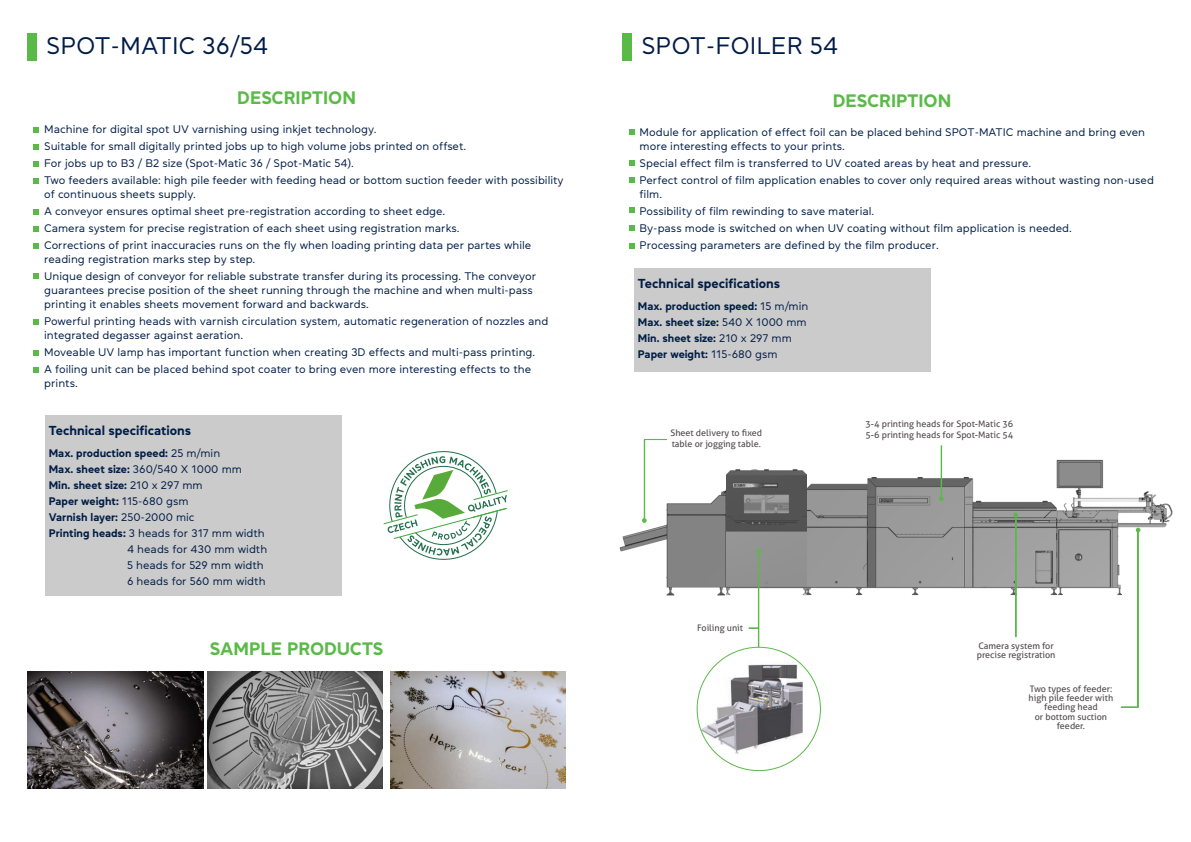
<style>
.page{position:relative;width:1191px;height:842px;background:#fff}
.page>*{position:absolute;margin:0;border:0;box-sizing:border-box;transform-origin:0 0}
.t1{font:24px "Daikon";color:#001d47}
.t2{font:700 18px "Daikon";color:#5aba47}
.t3{font:700 13px "Daikon";color:#001d47}
.t4{font:11px/17px "Daikon";color:#001d47}
.t5{font:700 11px/16px "Daikon";color:#001d47}
.t6{font:9px/9.2px "Aller";color:#534c4d}
.s1{font-weight:400}
.s2{font-weight:700}
</style>
<div class="page">
<img style="left:806px;top:449px;width:367px;height:147px">
<img style="left:725px;top:469px;width:81px;height:134px">
<img style="left:619px;top:438px;width:106px;height:158px">
<div style="left:45px;top:415px;width:297px;height:181px;background:#cccbcb"></div>
<div style="left:634px;top:269px;width:297px;height:103px;background:#cccbcb"></div>
<svg style="left:34px;top:127px;width:5px;height:5px"></svg>
<svg style="left:34px;top:144px;width:5px;height:6px"></svg>
<svg style="left:34px;top:161px;width:5px;height:5px"></svg>
<svg style="left:34px;top:178px;width:5px;height:5px"></svg>
<svg style="left:34px;top:209px;width:5px;height:5px"></svg>
<svg style="left:34px;top:226px;width:5px;height:5px"></svg>
<svg style="left:34px;top:243px;width:5px;height:5px"></svg>
<svg style="left:34px;top:273px;width:5px;height:5px"></svg>
<svg style="left:34px;top:319px;width:5px;height:5px"></svg>
<svg style="left:34px;top:350px;width:5px;height:5px"></svg>
<svg style="left:34px;top:367px;width:5px;height:5px"></svg>
<svg style="left:629px;top:130px;width:5px;height:5px"></svg>
<svg style="left:629px;top:160px;width:5px;height:6px"></svg>
<svg style="left:629px;top:177px;width:5px;height:5px"></svg>
<svg style="left:629px;top:208px;width:5px;height:5px"></svg>
<svg style="left:629px;top:225px;width:5px;height:6px"></svg>
<svg style="left:629px;top:243px;width:5px;height:5px"></svg>
<svg style="left:757px;top:549px;width:4px;height:4px"></svg>
<div style="left:758px;top:551px;width:1px;height:158px;border:1px solid #5aba47"></div>
<svg style="left:1013px;top:512px;width:5px;height:5px"></svg>
<div style="left:1015px;top:516px;width:2px;height:121px;border:1px solid #5aba47"></div>
<div style="left:1137px;top:529px;width:2px;height:179px;border:1px solid #5aba47"></div>
<svg style="left:939px;top:497px;width:4px;height:4px"></svg>
<div style="left:941px;top:445px;width:1px;height:54px;border:1px solid #5aba47"></div>
<svg style="left:642px;top:518px;width:5px;height:5px"></svg>
<div style="left:644px;top:439px;width:1px;height:82px;border:1px solid #5aba47"></div>
<svg style="left:1121px;top:706px;width:18px;height:2px"></svg>
<svg style="left:644px;top:439px;width:23px;height:1px"></svg>
<svg style="left:383px;top:451px;width:125px;height:109px"></svg>
<div style="left:27px;top:33px;width:10px;height:27px;background:#5aba47"></div>
<div style="left:623px;top:33px;width:9px;height:27px;background:#5aba47"></div>
<div style="left:697px;top:647px;width:123px;height:123px;background:#fff;border-radius:50%"></div>
<img style="left:701px;top:661px;width:102px;height:95px">
<img style="left:390px;top:671px;width:176px;height:117px">
<img style="left:207px;top:671px;width:176px;height:117px">
<img style="left:27px;top:671px;width:176px;height:117px">
<h1 class="t1" style="left:46px;top:30px;width:224px">SPOT-MATIC 36/54</h1>
<h1 class="t1" style="left:641px;top:30px;width:199px">SPOT-FOILER 54</h1>
<h2 class="t2" style="left:237px;top:85px;width:120px">DESCRIPTION</h2>
<h2 class="t2" style="left:833px;top:88px;width:120px">DESCRIPTION</h2>
<p class="t4" style="left:44px;top:120px;width:521px">Machine for digital spot UV varnishing using inkjet technology.<br>Suitable for small digitally printed jobs up to high volume jobs printed on offset.<br>For jobs up to B3 / B2 size (Spot-Matic 36 / Spot-Matic 54).<br>Two feeders available: high pile feeder with feeding head or bottom suction feeder with possibility</p>
<p class="t4" style="left:44px;top:185px;width:489px">of continuous sheets supply.<br>A conveyor ensures optimal sheet pre-registration according to sheet edge.<br>Camera system for precise registration of each sheet using registration marks.<br>Corrections of print inaccuracies runs on the fly when loading printing data per partes while</p>
<p class="t4" style="left:44px;top:250px;width:494px">reading registration marks step by step.<br>Unique design of conveyor for reliable substrate transfer during its processing. The conveyor</p>
<p class="t4" style="left:44px;top:283px;width:490px;line-height:14px">guarantees precise position of the sheet running through the machine and when multi-pass printing it enables sheets movement forward and backwards.</p>
<p class="t4" style="left:44px;top:314px;width:506px;line-height:14px">Powerful printing heads with varnish circulation system, automatic regeneration of nozzles and integrated degasser against aeration.</p>
<p class="t4" style="left:44px;top:343px;width:493px">Moveable UV lamp has important function when creating 3D effects and multi-pass printing.<br>A foiling unit can be placed behind spot coater to bring even more interesting effects to the</p>
<p class="t4" style="left:44px;top:374px;width:35px">prints.</p>
<p class="t3" style="left:49px;top:421px;width:144px">Technical specifications</p>
<p class="t5" style="left:49px;top:444px;width:173px">Max. production speed: <span class="s1">25 m/min</span></p>
<p class="t5" style="left:49px;top:460px;width:195px">Max. sheet size: <span class="s1">360/540 X 1000 mm</span></p>
<p class="t5" style="left:49px;top:476px;width:156px">Min. sheet size: <span class="s1">210 x 297 mm</span></p>
<p class="t5" style="left:49px;top:492px;width:141px">Paper weight: <span class="s1">115-680 gsm</span></p>
<p class="t5" style="left:49px;top:508px;width:147px">Varnish layer: <span class="s1">250-2000 mic</span></p>
<p class="t4" style="left:49px;top:524px;width:218px"><span class="s2">Printing heads:</span> 3 heads for 317 mm width</p>
<p class="t4" style="left:127px;top:540px;width:142px">4 heads for 430 mm width</p>
<p class="t4" style="left:127px;top:556px;width:138px">5 heads for 529 mm width</p>
<p class="t4" style="left:127px;top:572px;width:140px">6 heads for 560 mm width</p>
<p class="t4" style="left:640px;top:125px;width:507px;line-height:14px">Module for application of effect foil can be placed behind SPOT-MATIC machine and bring even more interesting effects to your prints.</p>
<p class="t4" style="left:640px;top:154px;width:516px">Special effect film is transferred to UV coated areas by heat and pressure.<br>Perfect control of film application enables to cover only required areas without wasting non-used</p>
<p class="t4" style="left:640px;top:185px;width:434px">film.<br>Possibility of film rewinding to save material.<br>By-pass mode is switched on when UV coating without film application is needed.<br>Processing parameters are defined by the film producer.</p>
<p class="t3" style="left:638px;top:275px;width:144px">Technical specifications</p>
<p class="t5" style="left:638px;top:298px;width:172px">Max. production speed: <span class="s1">15 m/min<br></span>Max. sheet size: <span class="s1">540 X 1000 mm<br></span>Min. sheet size: <span class="s1">210 x 297 mm<br></span>Paper weight: <span class="s1">115-680 gsm</span></p>
<p class="t6" style="left:671px;top:428px;width:93px;line-height:11.2px">Sheet delivery to fixed table or jogging table.</p>
<p class="t6" style="left:866px;top:419px;width:149px;line-height:11.2px">3-4 printing heads for Spot-Matic 36<br>5-6 printing heads for Spot-Matic 54</p>
<p class="t6" style="left:697px;top:624px;width:47px">Foiling unit</p>
<h2 class="t2" style="left:210px;top:636px;width:175px">SAMPLE PRODUCTS</h2>
<p class="t6" style="left:977px;top:642px;width:80px">Camera system for precise registration</p>
<p class="t6" style="left:1029px;top:685px;width:86px;text-align:center">Two types of feeder: high pile feeder with feeding head<br>or bottom suction feeder.</p>
</div>
